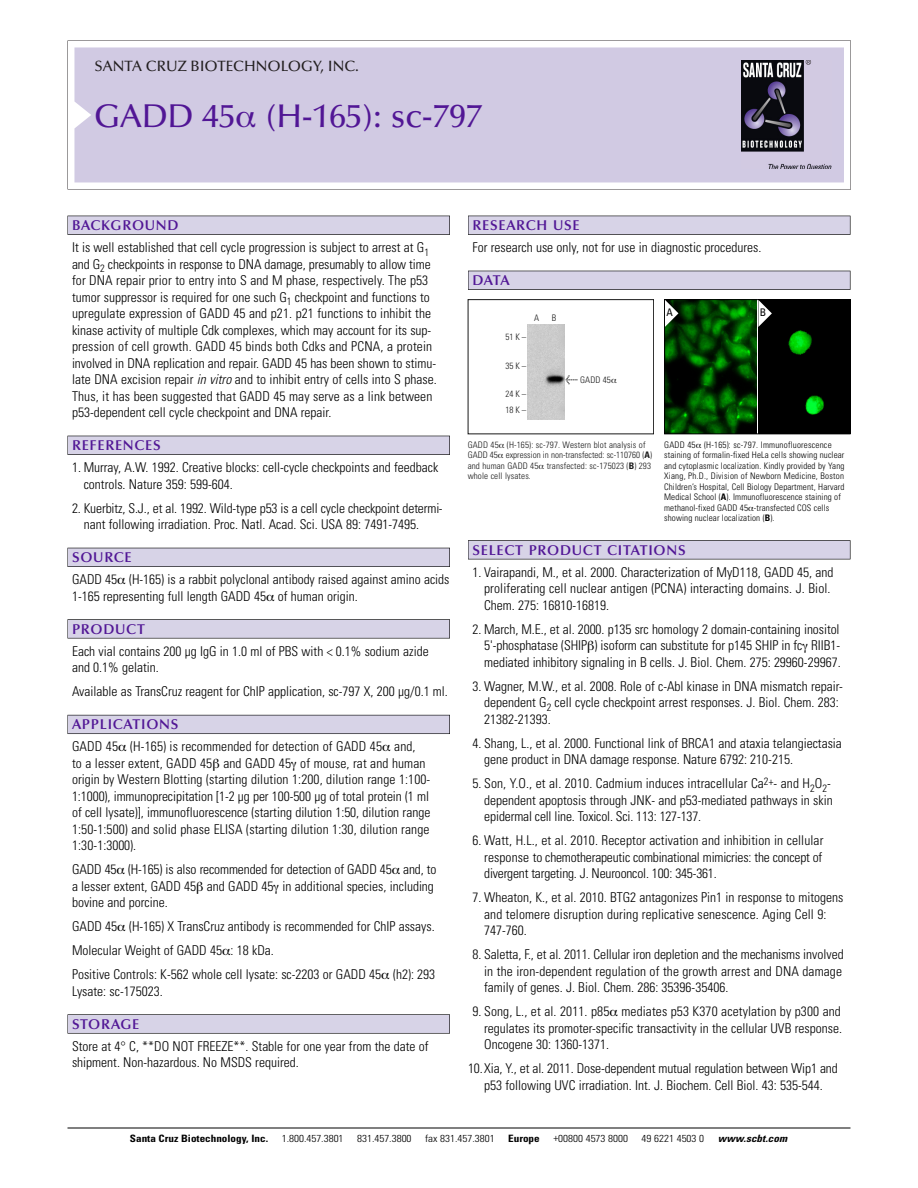
<style>
.page{position:relative;width:918px;height:1188px;background:#fff}
.page>*{position:absolute;margin:0;border:0;box-sizing:border-box;transform-origin:0 0}
.t1{font:500 33px "Optima";color:#511695}
.t2{font:500 15px "Optima";color:#231f20}
.t3{font:600 14.25px "Optima";letter-spacing:.05em;color:#511695}
.t4{font:300 condensed 13.5px/16.5px "Univers";color:#000}
.t5{font:condensed 10.5px "Univers";color:#000}
.t6{font:300 condensed 10.2px "Univers";color:#000;scale:1.1 1}
.t7{font:700 condensed 10.2px "Univers";color:#000;scale:1.1 1}
.t8{font:italic 700 condensed 10.2px "Univers";letter-spacing:.005em;color:#000;scale:1.1 1}
.t9{font:300 condensed 9px/10.5px "Univers";letter-spacing:.015em;color:#000}
.t10{font:9px/10.5px "Univers Condensed Light+IURMFC";letter-spacing:.015em;color:#191919}
.s1{font-style:italic}
.s2{font-family:"Meta Plus Book Roman+RKTABO";font-size:10.5px}
.s3{font-family:"Univers Condensed Bold+ECLDUU"}
.s4{font-weight:700}
</style>
<div class="page">
<svg style="left:68px;top:40px;width:783px;height:149px"></svg>
<div style="left:74px;top:47px;width:770px;height:135px;background:#d1cae3"></div>
<img style="left:741px;top:60px;width:90px;height:108px">
<div style="left:68px;top:216px;width:382px;height:19px;background:#525155"></div>
<div style="left:68px;top:216px;width:381px;height:18px;background:#d7d3e7"></div>
<div style="left:68px;top:436px;width:382px;height:19px;background:#515055"></div>
<div style="left:68px;top:436px;width:381px;height:18px;background:#d7d3e7"></div>
<div style="left:68px;top:548px;width:382px;height:19px;background:#525158"></div>
<div style="left:68px;top:548px;width:381px;height:18px;background:#d7d3e7"></div>
<div style="left:68px;top:619px;width:382px;height:19px;background:#575759"></div>
<div style="left:68px;top:620px;width:381px;height:18px;background:#d7d3e7"></div>
<div style="left:68px;top:715px;width:382px;height:19px;background:#5b5a62"></div>
<div style="left:68px;top:715px;width:381px;height:18px;background:#d7d3e7"></div>
<div style="left:68px;top:1014px;width:382px;height:20px;background:#626263"></div>
<div style="left:68px;top:1015px;width:381px;height:18px;background:#d7d3e7"></div>
<div style="left:468px;top:216px;width:382px;height:19px;background:#525155"></div>
<div style="left:468px;top:216px;width:382px;height:18px;background:#d7d3e7"></div>
<div style="left:468px;top:271px;width:382px;height:19px;background:#515055"></div>
<div style="left:468px;top:271px;width:382px;height:18px;background:#d7d3e7"></div>
<div style="left:468px;top:540px;width:382px;height:19px;background:#545357"></div>
<div style="left:468px;top:541px;width:382px;height:18px;background:#d7d3e7"></div>
<hr style="left:68px;top:1128px;width:782px;height:1px;background:#000">
<div style="left:468px;top:299px;width:186px;height:135px;border:1px solid #191919"></div>
<img style="left:527px;top:324px;width:37px;height:96px">
<div style="left:758px;top:301px;width:90px;height:131px;background:#000"></div>
<img style="left:666px;top:301px;width:90px;height:131px">
<div style="left:664px;top:299px;width:186px;height:135px;border:1px solid #000"></div>
<svg style="left:758px;top:300px;width:14px;height:27px"></svg>
<svg style="left:665px;top:300px;width:13px;height:27px"></svg>
<svg style="left:237px;top:112px;width:18px;height:16px"></svg>
<p class="t2" style="left:94px;top:61px;width:266px">SANTA CRUZ BIOTECHNOLOGY, INC.</p>
<h1 class="t1" style="left:94px;top:103px;width:389px">GADD 45 (H-165): sc-797</h1>
<p class="t3" style="left:72px;top:219px;width:108px">BACKGROUND</p>
<p class="t4" style="left:72px;top:240px;width:366px">It is well established that cell cycle progression is subject to arrest at G<sub>1 </sub>and G<sub>2</sub> checkpoints in response to DNA damage, presumably to allow time for DNA repair prior to entry into S and M phase, respectively. The p53 tumor suppressor is required for one such G<sub>1</sub> checkpoint and functions to upregulate expression of GADD 45 and p21. p21 functions to inhibit the kinase activity of multiple Cdk complexes, which may account for its sup&shy;pression of cell growth. GADD 45 binds both Cdks and PCNA, a protein involved in DNA replication and repair. GADD 45 has been shown to stimu&shy;late DNA excision repair <span class="s1">in vitro</span> and to inhibit entry of cells into S phase.<br>Thus, it has been suggested that GADD 45 may serve as a link between p53-dependent cell cycle checkpoint and DNA repair.</p>
<p class="t3" style="left:72px;top:440px;width:90px">REFERENCES</p>
<p class="t4" style="left:84px;top:460px;width:356px;text-indent:-12px">1. Murray, A.W. 1992. Creative blocks: cell-cycle checkpoints and feedback controls. Nature 359: 599-604.</p>
<p class="t4" style="left:84px;top:501px;width:361px;text-indent:-12px">2. Kuerbitz, S.J., et al. 1992. Wild-type p53 is a cell cycle checkpoint determi&shy;nant following irradiation. Proc. Natl. Acad. Sci. USA 89: 7491-7495.</p>
<p class="t3" style="left:72px;top:552px;width:61px">SOURCE</p>
<p class="t4" style="left:72px;top:572px;width:379px">GADD 45 (H-165) is a rabbit polyclonal antibody raised against amino acids<br>1-165 representing full length GADD 45 of human origin.</p>
<p class="t3" style="left:72px;top:623px;width:74px">PRODUCT</p>
<p class="t4" style="left:72px;top:644px;width:358px">Each vial contains 200 µg IgG in 1.0 ml of PBS with &lt; 0.1% sodium azide and 0.1% gelatin.</p>
<p class="t4" style="left:72px;top:684px;width:377px">Available as TransCruz reagent for ChIP application, sc-797 X, 200 µg/0.1 ml.</p>
<p class="t3" style="left:72px;top:719px;width:108px">APPLICATIONS</p>
<p class="t4" style="left:72px;top:739px;width:360px">GADD 45 (H-165) is recommended for detection of GADD 45 and,<br>to a lesser extent, GADD 45 and GADD 45 of mouse, rat and human origin by Western Blotting (starting dilution 1:200, dilution range 1:100- 1:1000), immunoprecipitation [1-2 µg per 100-500 µg of total protein (1 ml of cell lysate)], immunofluorescence (starting dilution 1:50, dilution range 1:50-1:500) and solid phase ELISA (starting dilution 1:30, dilution range 1:30-1:3000).</p>
<p class="t4" style="left:72px;top:862px;width:366px">GADD 45 (H-165) is also recommended for detection of GADD 45 and, to a lesser extent, GADD 45 and GADD 45 in additional species, including bovine and porcine.</p>
<p class="t4" style="left:72px;top:916px;width:365px;line-height:24px">GADD 45 (H-165) X TransCruz antibody is recommended for ChIP assays.<br>Molecular Weight of GADD 45 : 18 kDa.<br>Positive Controls: K-562 whole cell lysate: sc-2203 or GADD 45 (h2): 293</p>
<p class="t4" style="left:72px;top:984px;width:92px">Lysate: sc-175023.</p>
<p class="t3" style="left:72px;top:1018px;width:69px">STORAGE</p>
<p class="t4" style="left:72px;top:1039px;width:358px">Store at 4° C, **DO NOT FREEZE**. Stable for one year from the date of shipment. Non-hazardous. No MSDS required.</p>
<p class="t3" style="left:473px;top:219px;width:109px">RESEARCH USE</p>
<p class="t4" style="left:473px;top:240px;width:290px">For research use only, not for use in diagnostic procedures.</p>
<p class="t3" style="left:473px;top:275px;width:39px">DATA</p>
<p class="t10" style="left:505px;top:333px;width:22px">51K–</p>
<p class="t10" style="left:505px;top:362px;width:22px">35K–</p>
<p class="t10" style="left:505px;top:387px;width:22px;line-height:15.5px">24K–<br>18K–</p>
<p class="t10" style="left:534px;top:314px;width:7px">A</p>
<p class="t10" style="left:552px;top:314px;width:6px">B</p>
<p class="t10" style="left:565px;top:375px;width:47px"><span class="s2">&lt;</span> GADD 45</p>
<p class="t10" style="left:468px;top:440px;width:186px">GADD 45 (H-165): sc-797. Western blot analysis of GADD 45 expression in non-transfected: sc-110760 (<span class="s3">A</span>) and human GADD 45 transfected: sc-175023 (<span class="s3">B</span>) 293 whole cell lysates.</p>
<p class="t5" style="left:667px;top:309px;width:8px">A</p>
<p class="t5" style="left:760px;top:309px;width:8px">B</p>
<p class="t9" style="left:664px;top:440px;width:182px">GADD 45 (H-165): sc-797. Immunofluorescence staining of formalin-fixed HeLa cells showing nuclear and cytoplasmic localization. Kindly provided by Yang Xiang, Ph.D., Division of Newborn Medicine, Boston Children’s Hospital, Cell Biology Department, Harvard Medical School (<span class="s4">A</span>). Immunofluorescence staining of methanol-fixed GADD 45 -transfected COS cells showing nuclear localization (<span class="s4">B</span>).</p>
<p class="t3" style="left:473px;top:544px;width:215px">SELECT PRODUCT CITATIONS</p>
<p class="t4" style="left:484px;top:565px;width:351px;text-indent:-12px">1. Vairapandi, M., et al. 2000. Characterization of MyD118, GADD 45, and proliferating cell nuclear antigen (PCNA) interacting domains. J. Biol.<br>Chem. 275: 16810-16819.</p>
<p class="t4" style="left:484px;top:622px;width:358px;text-align:justify;text-indent:-12px">2. March, M.E., et al. 2000. p135 src homology 2 domain-containing inositol 5'-phosphatase (SHIP ) isoform can substitute for p145 SHIP in fc RIIB1- mediated inhibitory signaling in B cells. J. Biol. Chem. 275: 29960-29967.</p>
<p class="t4" style="left:484px;top:679px;width:360px;text-indent:-12px">3. Wagner, M.W., et al. 2008. Role of c-Abl kinase in DNA mismatch repair&shy;dependent G<sub>2</sub> cell cycle checkpoint arrest responses. J. Biol. Chem. 283:<br>21382-21393.</p>
<p class="t4" style="left:484px;top:736px;width:359px;text-indent:-12px">4. Shang, L., et al. 2000. Functional link of BRCA1 and ataxia telangiectasia gene product in DNA damage response. Nature 6792: 210-215.</p>
<p class="t4" style="left:484px;top:776px;width:350px;text-indent:-12px">5. Son, Y.O., et al. 2010. Cadmium induces intracellular Ca<sup>2+</sup>- and H<sub>2</sub>O<sub>2</sub>- dependent apoptosis through JNK- and p53-mediated pathways in skin epidermal cell line. Toxicol. Sci. 113: 127-137.</p>
<p class="t4" style="left:484px;top:833px;width:341px;text-align:justify;text-indent:-12px">6. Watt, H.L., et al. 2010. Receptor activation and inhibition in cellular response to chemotherapeutic combinational mimicries: the concept of divergent targeting. J. Neurooncol. 100: 345-361.</p>
<p class="t4" style="left:484px;top:890px;width:361px;text-indent:-12px">7. Wheaton, K., et al. 2010. BTG2 antagonizes Pin1 in response to mitogens and telomere disruption during replicative senescence. Aging Cell 9:<br>747-760.</p>
<p class="t4" style="left:484px;top:947px;width:361px;text-indent:-12px">8. Saletta, F., et al. 2011. Cellular iron depletion and the mechanisms involved in the iron-dependent regulation of the growth arrest and DNA damage family of genes. J. Biol. Chem. 286: 35396-35406.</p>
<p class="t4" style="left:484px;top:1004px;width:359px;text-align:justify;text-indent:-12px">9. Song, L., et al. 2011. p85 mediates p53 K370 acetylation by p300 and regulates its promoter-specific transactivity in the cellular UVB response.<br>Oncogene 30: 1360-1371.</p>
<p class="t4" style="left:468px;top:1061px;width:371px;text-align:center">10.Xia, Y., et al. 2011. Dose-dependent mutual regulation between Wip1 and p53 following UVC irradiation. Int. J. Biochem. Cell Biol. 43: 535-544.</p>
<p class="t7" style="left:130px;top:1135px;width:127px">Santa Cruz Biotechnology, Inc.</p>
<p class="t6" style="left:282px;top:1135px;width:58px">1.800.457.3801</p>
<p class="t6" style="left:357px;top:1135px;width:51px">831.457.3800</p>
<p class="t6" style="left:425px;top:1135px;width:65px">fax 831.457.3801</p>
<p class="t7" style="left:508px;top:1135px;width:30px">Europe</p>
<p class="t6" style="left:553px;top:1135px;width:69px">+00800 4573 8000</p>
<p class="t6" style="left:642px;top:1135px;width:58px">49 6221 4503 0</p>
<p class="t8" style="left:718px;top:1135px;width:64px">www.scbt.com</p>
</div>
